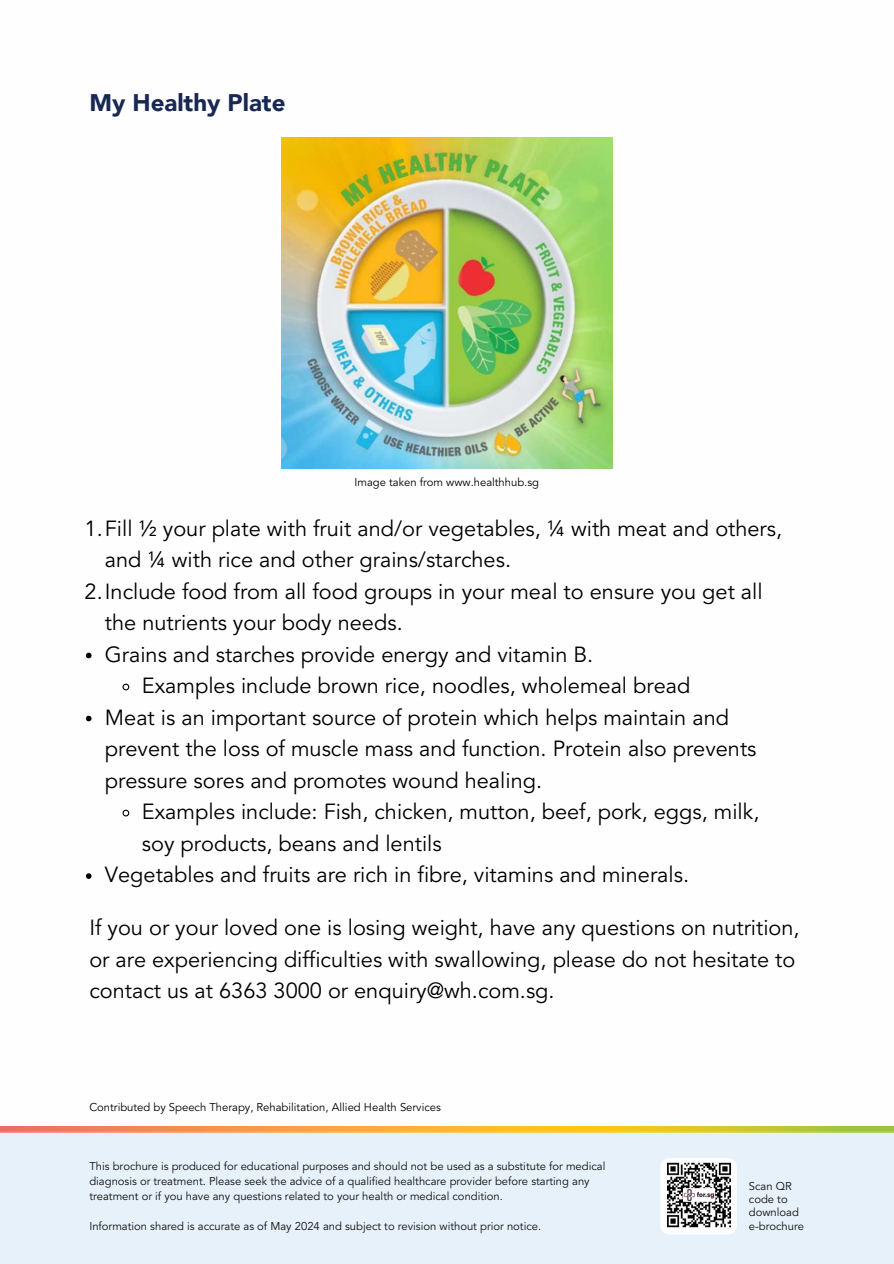
<style>
.page{position:relative;width:894px;height:1264px;background:#fff}
.page>*{position:absolute;margin:0;border:0;box-sizing:border-box;transform-origin:0 0}
.t1{font:900 24px "Avenir LT";color:#182853}
.t2{font:21.75px/31.5px "Avenir LT Std";color:#000}
.t3{font:11.25px/15px "Avenir LT Std";color:#0f0f0f}
.t4{font:11.25px "Avenir LT Std";color:#000}
</style>
<div class="page">
<img style="left:0;top:1126px;width:893px;height:5px">
<div style="left:0;top:1131px;width:893px;height:132px;background:#e6f1fa"></div>
<img style="left:281px;top:138px;width:331px;height:330px">
<svg style="left:660px;top:1158px;width:77px;height:76px"></svg>
<img style="left:665px;top:1160px;width:68px;height:69px">
<svg style="left:86px;top:652px;width:5px;height:6px"></svg>
<svg style="left:122px;top:683px;width:8px;height:8px"></svg>
<svg style="left:86px;top:715px;width:5px;height:6px"></svg>
<svg style="left:122px;top:809px;width:8px;height:8px"></svg>
<svg style="left:86px;top:873px;width:5px;height:5px"></svg>
<p class="t1" style="left:89px;top:88px;width:197px">My Healthy Plate</p>
<p class="t4" style="left:354px;top:477px;width:186px">Image taken from www.healthhub.sg</p>
<p class="t2" style="left:105px;top:514px;width:678px;text-indent:-20px">1.Fill ½ your plate with fruit and/or vegetables, ¼ with meat and others, and ¼ with rice and other grains/starches.</p>
<p class="t2" style="left:105px;top:577px;width:659px;text-indent:-20px">2.Include food from all food groups in your meal to ensure you get all the nutrients your body needs.</p>
<p class="t2" style="left:105px;top:640px;width:490px">Grains and starches provide energy and vitamin B.</p>
<p class="t2" style="left:142px;top:672px;width:550px">Examples include brown rice, noodles, wholemeal bread</p>
<p class="t2" style="left:105px;top:703px;width:653px">Meat is an important source of protein which helps maintain and prevent the loss of muscle mass and function. Protein also prevents pressure sores and promotes wound healing.</p>
<h2 class="t2" style="left:142px;top:798px;width:619px">Examples include: Fish, chicken, mutton, beef, pork, eggs, milk, soy products, beans and lentils</h2>
<p class="t2" style="left:105px;top:861px;width:585px">Vegetables and fruits are rich in fibre, vitamins and minerals.</p>
<p class="t2" style="left:89px;top:914px;width:711px">If you or your loved one is losing weight, have any questions on nutrition, or are experiencing difficulties with swallowing, please do not hesitate to contact us at 6363 3000 or enquiry@wh.com.sg.</p>
<p class="t4" style="left:89px;top:1102px;width:353px">Contributed by Speech Therapy, Rehabilitation, Allied Health Services</p>
<p class="t3" style="left:89px;top:1159px;width:517px">This brochure is produced for educational purposes and should not be used as a substitute for medical diagnosis or treatment. Please seek the advice of a qualified healthcare provider before starting any treatment or if you have any questions related to your health or medical condition.</p>
<p class="t3" style="left:89px;top:1219px;width:453px">Information shared is accurate as of May 2024 and subject to revision without prior notice.</p>
<p class="t3" style="left:270px;top:1219px;width:338px">[insert month and year] and subject o revision without prior notice.</p>
<p class="t3" style="left:748px;top:1179px;width:44px">Scan QR</p>
<p class="t3" style="left:748px;top:1193px;width:52px;line-height:13.2px">code to download</p>
<p class="t3" style="left:748px;top:1219px;width:57px">e-brochure</p>
</div>
